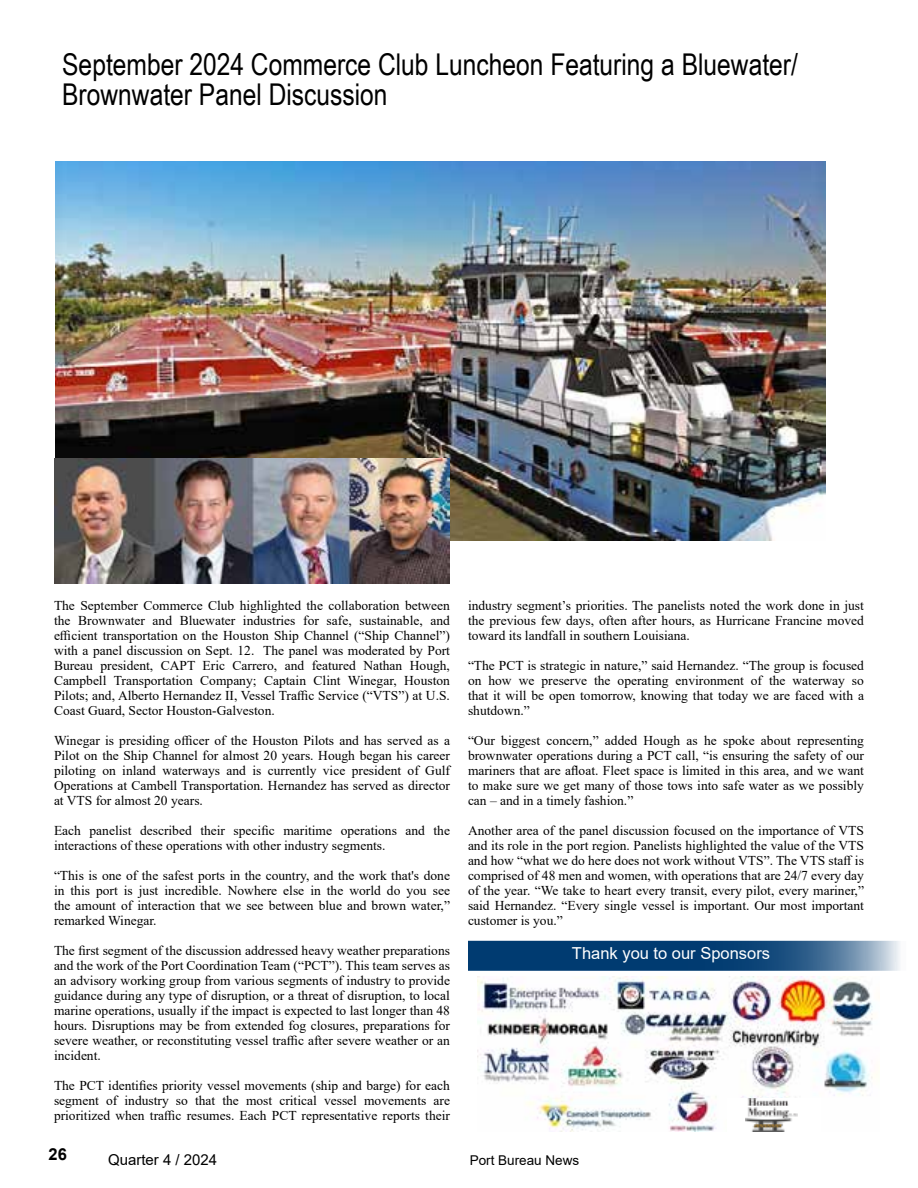
<style>
.page{position:relative;width:918px;height:1188px;background:#fff}
.page>*{position:absolute;margin:0;border:0;box-sizing:border-box;transform-origin:0 0}
.t1{font:30px/30px "Arial Narrow";color:#000}
.t2{font:16.5px "Arial";color:#fff}
.t3{font:700 16.5px "Arial";color:#000}
.t4{font:15px "Arial";color:#000}
.t5{font:13.5px/15px "Times New Roman";color:#000;text-align:justify}
.t6{font:13.5px "Arial";color:#000}
</style>
<div class="page">
<svg style="left:468px;top:941px;width:432px;height:30px;background:#205382"></svg>
<img style="left:55px;top:161px;width:771px;height:379px">
<img style="left:477px;top:976px;width:401px;height:156px">
<img style="left:54px;top:458px;width:396px;height:125px">
<div style="left:727px;top:1098px;width:94px;height:43px;background:#fff"></div>
<img style="left:746px;top:1098px;width:51px;height:33px">
<h1 class="t1" style="left:62px;top:48px;width:737px">September 2024 Commerce Club Luncheon Featuring a Bluewater/<br>Brownwater Panel Discussion</h1>
<p class="t5" style="left:54px;top:598px;width:398px">The September Commerce Club highlighted the collaboration between the Brownwater and Bluewater industries for safe, sustainable, and efficient transportation on the Houston Ship Channel (“Ship Channel”) with a panel discussion on Sept. 12. The panel was moderated by Port Bureau president, CAPT Eric Carrero, and featured Nathan Hough, Campbell Transportation Company; Captain Clint Winegar, Houston Pilots; and, Alberto Hernandez II, Vessel Traffic Service (“VTS”) at U.S.<br>Coast Guard, Sector Houston-Galveston.</p>
<p class="t5" style="left:54px;top:733px;width:398px">Winegar is presiding officer of the Houston Pilots and has served as a Pilot on the Ship Channel for almost 20 years. Hough began his career piloting on inland waterways and is currently vice president of Gulf Operations at Cambell Transportation. Hernandez has served as director at VTS for almost 20 years.</p>
<p class="t5" style="left:54px;top:823px;width:398px">Each panelist described their specific maritime operations and the interactions of these operations with other industry segments.</p>
<p class="t5" style="left:54px;top:868px;width:398px">“This is one of the safest ports in the country, and the work that's done in this port is just incredible. Nowhere else in the world do you see the amount of interaction that we see between blue and brown water,” remarked Winegar.</p>
<p class="t5" style="left:54px;top:943px;width:398px">The first segment of the discussion addressed heavy weather preparations and the work of the Port Coordination Team (“PCT”). This team serves as an advisory working group from various segments of industry to provide guidance during any type of disruption, or a threat of disruption, to local marine operations, usually if the impact is expected to last longer than 48 hours. Disruptions may be from extended fog closures, preparations for severe weather, or reconstituting vessel traffic after severe weather or an incident.</p>
<p class="t5" style="left:54px;top:1078px;width:398px">The PCT identifies priority vessel movements (ship and barge) for each segment of industry so that the most critical vessel movements are prioritized when traffic resumes. Each PCT representative reports their</p>
<p class="t5" style="left:468px;top:598px;width:398px">industry segment’s priorities. The panelists noted the work done in just the previous few days, often after hours, as Hurricane Francine moved toward its landfall in southern Louisiana.</p>
<p class="t5" style="left:468px;top:658px;width:398px">“The PCT is strategic in nature,” said Hernandez. “The group is focused on how we preserve the operating environment of the waterway so that it will be open tomorrow, knowing that today we are faced with a shutdown.”</p>
<p class="t5" style="left:468px;top:733px;width:398px">“Our biggest concern,” added Hough as he spoke about representing brownwater operations during a PCT call, “is ensuring the safety of our mariners that are afloat. Fleet space is limited in this area, and we want to make sure we get many of those tows into safe water as we possibly can – and in a timely fashion.”</p>
<p class="t5" style="left:468px;top:823px;width:398px">Another area of the panel discussion focused on the importance of VTS and its role in the port region. Panelists highlighted the value of the VTS and how “what we do here does not work without VTS”. The VTS staff is comprised of 48 men and women, with operations that are 24/7 every day of the year. “We take to heart every transit, every pilot, every mariner,” said Hernandez. “Every single vessel is important. Our most important customer is you.”</p>
<p class="t2" style="left:572px;top:942px;width:200px">Thank you to our Sponsors</p>
<p class="t3" style="left:49px;top:1143px;width:20px">26</p>
<p class="t4" style="left:108px;top:1149px;width:111px">Quarter 4 / 2024</p>
<p class="t6" style="left:470px;top:1151px;width:111px">Port Bureau News</p>
</div>
